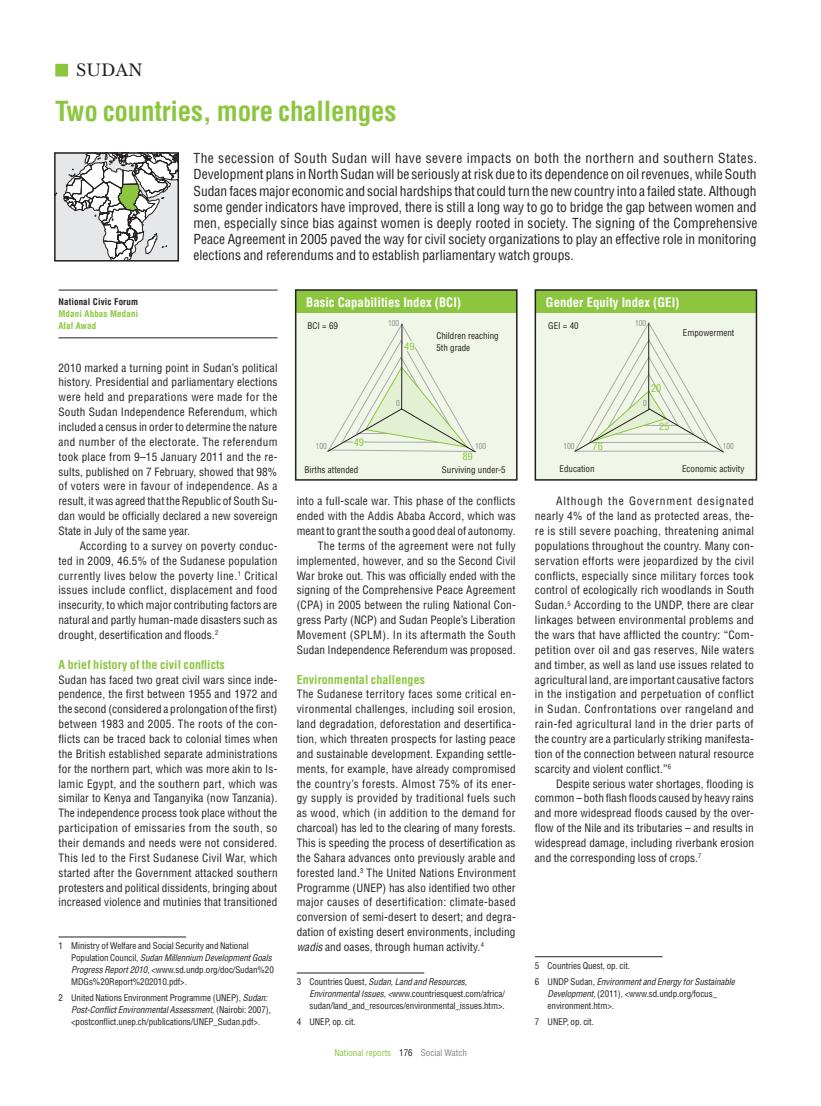
<style>
.page{position:relative;width:821px;height:1106px;background:#fff}
.page>*{position:absolute;margin:0;border:0;box-sizing:border-box;transform-origin:0 0}
.t1{font:700 condensed 27px "Helvetica";letter-spacing:-.01em;color:#8bc63e}
.t2{font:17.7px "Baskerville BE";color:#231f20}
.t3{font:condensed 13.5px/16.2px "Helvetica";color:#231f20;text-align:justify}
.t4{font:700 condensed 12.75px "Helvetica";color:#fff}
.t5{font:700 condensed 12px "Helvetica";letter-spacing:.005em;color:#8bc63e}
.t6{font:condensed 11.25px/14.9px "Helvetica";letter-spacing:.005em;color:#231f20;text-align:justify}
.t7{font:condensed 10.35px "Helvetica";color:#8bc63e}
.t8{font:condensed 10.05px "Helvetica";color:#8bc63e}
.t9{font:condensed 9px/12px "Helvetica";letter-spacing:-.01em;color:#231f20}
.t10{font:condensed 9px "Helvetica";color:#8bc63e}
.t11{font:700 condensed 9px/12px "Helvetica";letter-spacing:.015em;color:#8bc63e}
.t12{font:700 condensed 9px "Helvetica";letter-spacing:.015em;color:#231f20}
.t13{font:300 condensed 8.25px "Helvetica";color:#76787b}
.s1{font-style:italic}
.s2{color:#231f20}
.s3{color:#808285}
</style>
<div class="page">
<div style="left:535px;top:290px;width:221px;height:190px;background:#f1f7e8"></div>
<div style="left:535px;top:290px;width:221px;height:22px;background:#8bc63e"></div>
<div style="left:534px;top:289px;width:223px;height:191px;border:2px solid #231f20"></div>
<div style="left:296px;top:290px;width:221px;height:190px;background:#f1f7e8"></div>
<div style="left:296px;top:290px;width:221px;height:22px;background:#8bc63e"></div>
<div style="left:295px;top:289px;width:222px;height:191px;border:2px solid #231f20"></div>
<div style="left:55px;top:64px;width:13px;height:12px;background:#8bc63e;border:2px solid #8bc63e"></div>
<hr style="left:58px;top:290px;width:219px;height:1px;background:#231f20">
<hr style="left:58px;top:337px;width:219px;height:1px;background:#231f20">
<hr style="left:58px;top:936px;width:128px;height:1px;background:#231f20">
<hr style="left:297px;top:972px;width:127px;height:1px;background:#231f20">
<hr style="left:535px;top:956px;width:127px;height:1px;background:#231f20">
<div style="left:55px;top:153px;width:123px;height:108px;background:#e6e7e9"></div>
<svg style="left:63px;top:155px;width:113px;height:103px"></svg>
<div style="left:54px;top:152px;width:125px;height:109px;border:2px solid #231f20"></div>
<svg style="left:574px;top:322px;width:150px;height:131px"></svg>
<svg style="left:327px;top:324px;width:149px;height:129px"></svg>
<h2 class="t2" style="left:76px;top:60px;width:26px">sUDAN</h2>
<h1 class="t1" style="left:55px;top:95px;width:342px">Two countries, more challenges</h1>
<p class="t3" style="left:194px;top:150px;width:565px">The secession of South Sudan will have severe impacts on both the northern and southern States.<br>Development plans in North Sudan will be seriously at risk due to its dependence on oil revenues, while South Sudan faces major economic and social hardships that could turn the new country into a failed state. Although some gender indicators have improved, there is still a long way to go to bridge the gap between women and men, especially since bias against women is deeply rooted in society. The signing of the Comprehensive Peace Agreement in 2005 paved the way for civil society organizations to play an effective role in monitoring elections and referendums and to establish parliamentary watch groups.</p>
<p class="t12" style="left:58px;top:296px;width:81px">National Civic Forum</p>
<p class="t11" style="left:58px;top:308px;width:81px">Mdani Abbas Medani<br>Afaf Awad</p>
<p class="t6" style="left:58px;top:360px;width:221px">2010 marked a turning point in Sudan’s political history. Presidential and parliamentary elections were held and preparations were made for the South Sudan Independence Referendum, which included a census in order to determine the nature and number of the electorate. The referendum took place from 9–15 January 2011 and the re&shy;sults, published on 7 February, showed that 98% of voters were in favour of independence. As a result, it was agreed that the Republic of South Su&shy;dan would be officially declared a new sovereign State in July of the same year.</p>
<p class="t6" style="left:58px;top:538px;width:220px;text-indent:21px">According to a survey on poverty conduc&shy;ted in 2009, 46.5% of the Sudanese population currently lives below the poverty line.<sup>1</sup> Critical issues include conflict, displacement and food insecurity, to which major contributing factors are natural and partly human-made disasters such as drought, desertification and floods.<sup>2</sup></p>
<p class="t5" style="left:58px;top:657px;width:168px">A brief history of the civil conflicts</p>
<p class="t6" style="left:58px;top:672px;width:221px">Sudan has faced two great civil wars since inde&shy;pendence, the first between 1955 and 1972 and the second (considered a prolongation of the first) between 1983 and 2005. The roots of the con&shy;flicts can be traced back to colonial times when the British established separate administrations for the northern part, which was more akin to Is&shy;lamic Egypt, and the southern part, which was similar to Kenya and Tanganyika (now Tanzania).<br>The independence process took place without the participation of emissaries from the south, so their demands and needs were not considered.<br>This led to the First Sudanese Civil War, which started after the Government attacked southern protesters and political dissidents, bringing about increased violence and mutinies that transitioned</p>
<p class="t9" style="left:71px;top:939px;width:204px;text-indent:-13px">1 Ministry of Welfare and Social Security and National Population Council, <span class="s1">Sudan Millennium Development Goals Progress Report 2010,</span> &lt;www.sd.undp.org/doc/Sudan%20<br>MDGs%20Report%202010.pdf&gt;.</p>
<p class="t9" style="left:71px;top:991px;width:201px;text-indent:-13px">2 United Nations Environment Programme (UNEP), <span class="s1">Sudan:<br>Post-Conflict Environmental Assessment,</span> (Nairobi: 2007), &lt;postconflict.unep.ch/publications/UNEP_Sudan.pdf&gt;.</p>
<p class="t4" style="left:306px;top:294px;width:156px">Basic Capabilities Index (BCI)</p>
<p class="t4" style="left:546px;top:294px;width:135px">Gender Equity Index (GEI)</p>
<p class="t13" style="left:388px;top:318px;width:12px">100</p>
<p class="t13" style="left:635px;top:318px;width:12px">100</p>
<p class="t9" style="left:307px;top:319px;width:32px">BCI = 69</p>
<p class="t9" style="left:548px;top:320px;width:32px">GEI = 40</p>
<p class="t9" style="left:683px;top:326px;width:53px">Empowerment</p>
<p class="t9" style="left:436px;top:330px;width:64px">Children reaching<br>5th grade</p>
<p class="t7" style="left:651px;top:382px;width:12px">20</p>
<p class="t8" style="left:659px;top:420px;width:12px">25</p>
<p class="t13" style="left:396px;top:398px;width:5px">0</p>
<p class="t13" style="left:643px;top:398px;width:5px">0</p>
<p class="t8" style="left:592px;top:440px;width:12px">76</p>
<p class="t13" style="left:316px;top:441px;width:12px">100</p>
<p class="t13" style="left:475px;top:441px;width:12px">100</p>
<p class="t13" style="left:563px;top:441px;width:12px">100</p>
<p class="t13" style="left:723px;top:441px;width:12px">100</p>
<p class="t9" style="left:559px;top:462px;width:36px">Education</p>
<p class="t9" style="left:682px;top:462px;width:64px">Economic activity</p>
<p class="t9" style="left:304px;top:463px;width:55px">Births attended</p>
<p class="t9" style="left:442px;top:463px;width:65px">Surviving under-5</p>
<p class="t6" style="left:535px;top:493px;width:221px;text-indent:21px">Although the Government designated nearly 4% of the land as protected areas, the&shy;re is still severe poaching, threatening animal populations throughout the country. Many con&shy;servation efforts were jeopardized by the civil conflicts, especially since military forces took control of ecologically rich woodlands in South Sudan.<sup>5</sup> According to the UNDP, there are clear linkages between environmental problems and the wars that have afflicted the country: “Com&shy;petition over oil and gas reserves, Nile waters and timber, as well as land use issues related to agricultural land, are important causative factors in the instigation and perpetuation of conflict in Sudan. Confrontations over rangeland and rain-fed agricultural land in the drier parts of the country are a particularly striking manifesta&shy;tion of the connection between natural resource scarcity and violent conflict.”<sup>6</sup></p>
<p class="t6" style="left:535px;top:775px;width:221px;text-indent:21px">Despite serious water shortages, flooding is common – both flash floods caused by heavy rains and more widespread floods caused by the over&shy;flow of the Nile and its tributaries – and results in widespread damage, including riverbank erosion and the corresponding loss of crops.<sup>7</sup></p>
<p class="t6" style="left:297px;top:493px;width:221px;text-align:right">into a full-scale war. This phase of the conflicts ended with the Addis Ababa Accord, which was meant to grant the south a good deal of autonomy.<br>The terms of the agreement were not fully implemented, however, and so the Second Civil War broke out. This was officially ended with the signing of the Comprehensive Peace Agreement (CPA) in 2005 between the ruling National Con&shy;gress Party (NCP) and Sudan People’s Liberation Movement (SPLM). In its aftermath the South Sudan Independence Referendum was proposed.</p>
<p class="t5" style="left:297px;top:672px;width:130px">Environmental challenges</p>
<p class="t6" style="left:297px;top:686px;width:221px">The Sudanese territory faces some critical en&shy;vironmental challenges, including soil erosion, land degradation, deforestation and desertifica&shy;tion, which threaten prospects for lasting peace and sustainable development. Expanding settle&shy;ments, for example, have already compromised the country’s forests. Almost 75% of its ener&shy;gy supply is provided by traditional fuels such as wood, which (in addition to the demand for charcoal) has led to the clearing of many forests.<br>This is speeding the process of desertification as the Sahara advances onto previously arable and forested land.<sup>3</sup> The United Nations Environment Programme (UNEP) has also identified two other major causes of desertification: climate-based conversion of semi-desert to desert; and degra&shy;dation of existing desert environments, including <span class="s1">wadis</span> and oases, through human activity.<sup>4</sup></p>
<p class="t9" style="left:309px;top:975px;width:197px;text-indent:-13px">3 Countries Quest, <span class="s1">Sudan, Land and Resources,<br>Environmental Issues</span>, <span class="s1">&lt;</span>www.countriesquest.com/africa/ sudan/land_and_resources/environmental_issues.htm&gt;.</p>
<p class="t9" style="left:297px;top:1015px;width:61px">4 UNEP, op. cit.</p>
<p class="t9" style="left:535px;top:957px;width:201px;line-height:16.2px">5 Countries Quest, op. cit.<br>6 UNDP Sudan, <span class="s1">Environment and Energy for Sustainable</span></p>
<p class="t9" style="left:547px;top:987px;width:171px"><span class="s1">Development,</span> (2011), &lt;www.sd.undp.org/focus_ environment.htm&gt;.</p>
<p class="t9" style="left:535px;top:1015px;width:61px">7 UNEP, op. cit.</p>
<p class="t10" style="left:334px;top:1047px;width:134px">National reports <span class="s2">176</span> <span class="s3">Social Watch</span></p>
</div>
